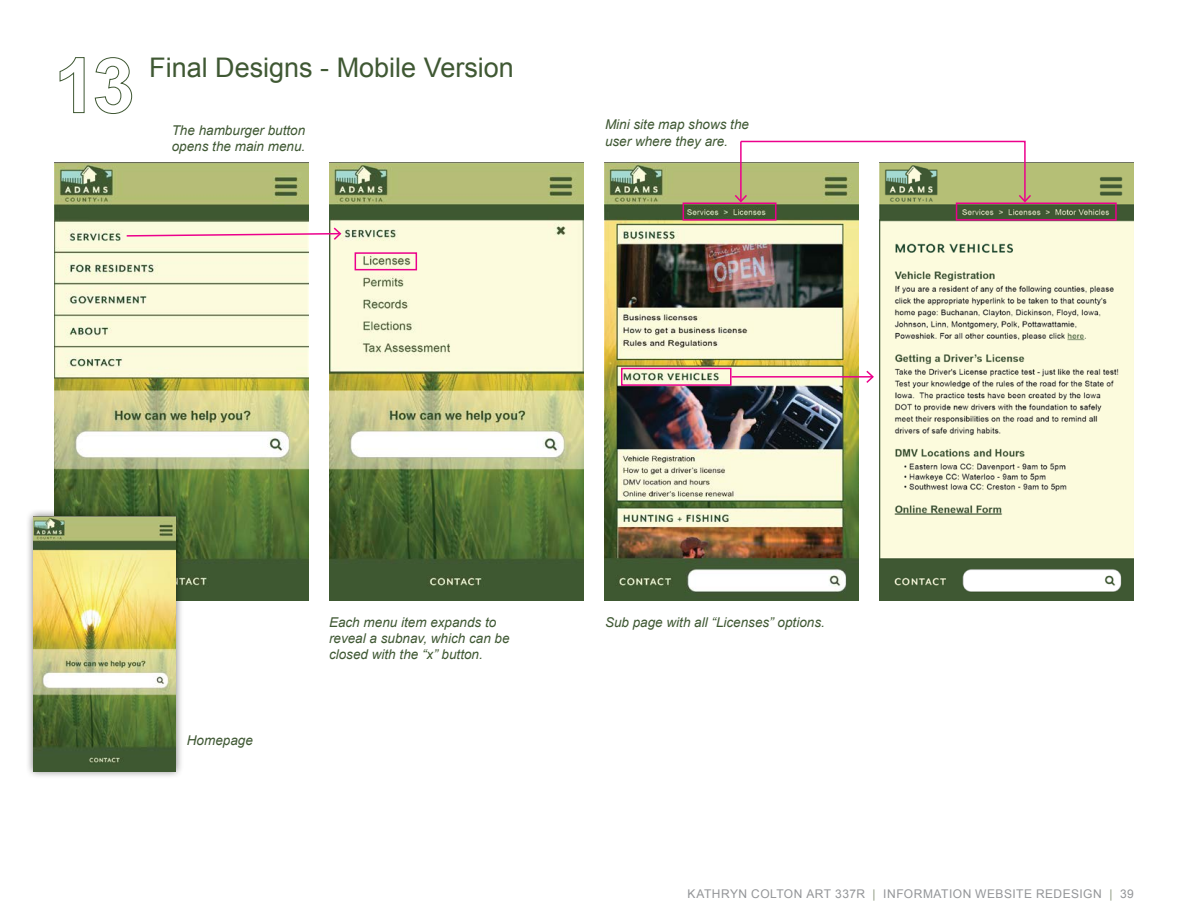
<style>
.page{position:relative;width:1188px;height:918px;background:#fff}
.page>*{position:absolute;margin:0;border:0;box-sizing:border-box;transform-origin:0 0}
.t1{font:27px "Arial";color:#3f5833}
.t2{font:italic 13.5px/16.2px "Arial";color:#3f5833}
.t3{font:12px "Arial";letter-spacing:.04em;color:#939598}
.s1{color:#8f9c83}
</style>
<div class="page">
<img style="left:54px;top:162px;width:255px;height:439px">
<img style="left:329px;top:162px;width:255px;height:439px">
<img style="left:604px;top:162px;width:255px;height:439px">
<img style="left:879px;top:162px;width:255px;height:439px">
<svg style="left:59px;top:57px;width:26px;height:56px"></svg>
<svg style="left:94px;top:57px;width:38px;height:57px"></svg>
<div style="left:25px;top:508px;width:159px;height:272px;background:#000;opacity:.53"></div>
<img style="left:33px;top:516px;width:143px;height:255px">
<svg style="left:125px;top:226px;width:217px;height:15px;background:#f9e0d6"></svg>
<div style="left:355px;top:252px;width:62px;height:18px;border:2px solid #ec008c"></div>
<div style="left:683px;top:202px;width:94px;height:19px;border:2px solid #ec008c"></div>
<div style="left:956px;top:202px;width:161px;height:19px;border:2px solid #ec008c"></div>
<div style="left:621px;top:368px;width:111px;height:18px;border:2px solid #ec008c"></div>
<hr style="left:732px;top:376px;width:141px;height:2px;background:#ec008c">
<svg style="left:865px;top:370px;width:9px;height:13px"></svg>
<svg style="left:733px;top:140px;width:300px;height:64px"></svg>
<h1 class="t1" style="left:149px;top:49px;width:366px">Final Designs - Mobile Version</h1>
<p class="t2" style="left:172px;top:122px;width:135px">The hamburger button opens the main menu.</p>
<p class="t2" style="left:605px;top:117px;width:146px">Mini site map shows the user where they are.</p>
<p class="t2" style="left:187px;top:732px;width:68px">Homepage</p>
<p class="t2" style="left:329px;top:614px;width:182px">Each menu item expands to reveal a subnav, which can be closed with the “x” button.</p>
<p class="t2" style="left:605px;top:614px;width:221px">Sub page with all “Licenses” options.</p>
<p class="t3" style="left:687px;top:886px;width:448px">KATHRYN COLTON ART 337R <span class="s1">|</span> INFORMATION WEBSITE REDESIGN <span class="s1">|</span> 39</p>
</div>
